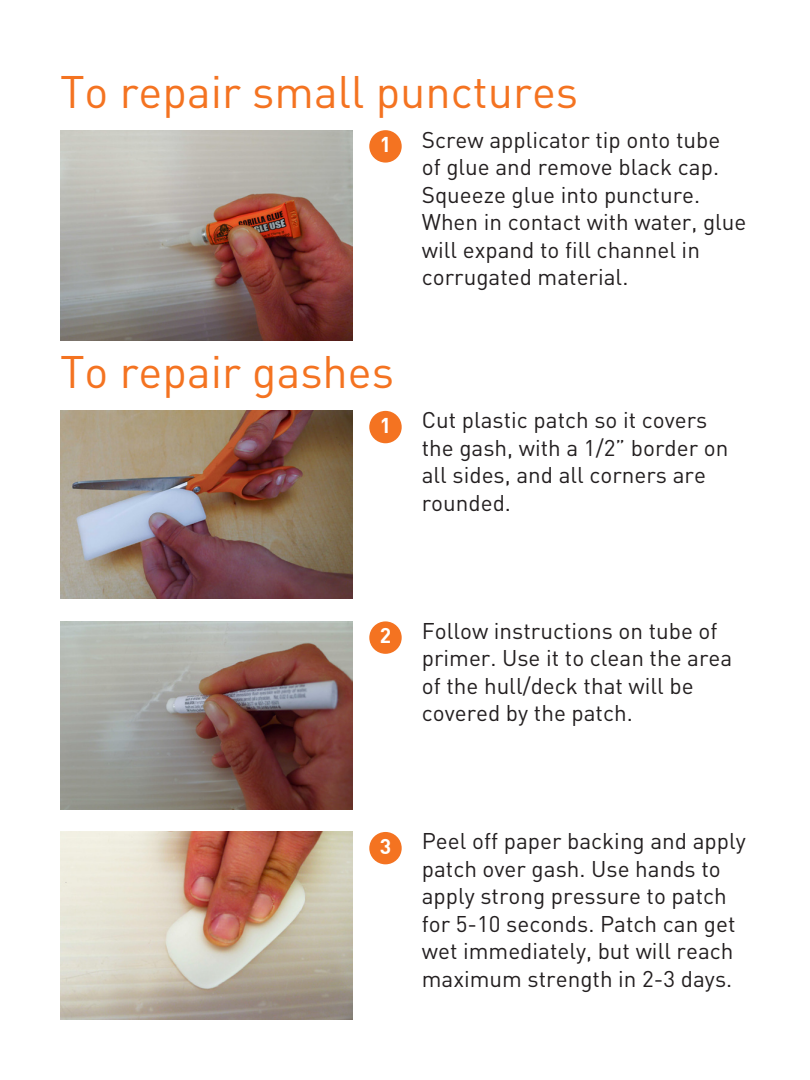
<style>
.page{position:relative;width:810px;height:1080px;background:#fff}
.page>*{position:absolute;margin:0;border:0;box-sizing:border-box;transform-origin:0 0}
.number_header{font:45px "DIN";color:#f47321}
.text_style{font:22.5px/27.5px "DIN";color:#231f20}
.t1{font:700 21px "DIN";color:#fff}
</style>
<div class="page">
<img style="left:60px;top:130px;width:293px;height:211px">
<img style="left:60px;top:411px;width:293px;height:188px">
<img style="left:60px;top:622px;width:293px;height:187px">
<img style="left:60px;top:832px;width:293px;height:188px">
<div style="left:369px;top:130px;width:33px;height:33px;background:#f47321;border-radius:50%"></div>
<div style="left:369px;top:411px;width:33px;height:32px;background:#f47321;border-radius:50%"></div>
<div style="left:369px;top:621px;width:33px;height:33px;background:#f47321;border-radius:50%"></div>
<div style="left:369px;top:832px;width:33px;height:32px;background:#f47321;border-radius:50%"></div>
<p class="number_header" style="left:60px;top:66px;width:520px">To repair small punctures</p>
<p class="t1" style="left:380px;top:131px;width:13px">1</p>
<p class="number_header" style="left:60px;top:346px;width:336px">To repair gashes</p>
<p class="t1" style="left:380px;top:411px;width:13px">1</p>
<p class="text_style" style="left:422px;top:126px;width:326px">Screw applicator tip onto tube<br>of glue and remove black cap.<br>Squeeze glue into puncture.<br>When in contact with water, glue will expand to fill channel in corrugated material.</p>
<p class="text_style" style="left:422px;top:407px;width:308px">Cut plastic patch so it covers the gash, with a 1/2” border on all sides, and all corners are rounded.</p>
<p class="t1" style="left:380px;top:622px;width:13px">2</p>
<p class="text_style" style="left:422px;top:617px;width:312px">Follow instructions on tube of primer. Use it to clean the area of the hull/deck that will be covered by the patch.</p>
<p class="t1" style="left:380px;top:833px;width:13px">3</p>
<p class="text_style" style="left:422px;top:828px;width:326px">Peel off paper backing and apply patch over gash. Use hands to apply strong pressure to patch for 5-10 seconds. Patch can get wet immediately, but will reach maximum strength in 2-3 days.</p>
</div>
